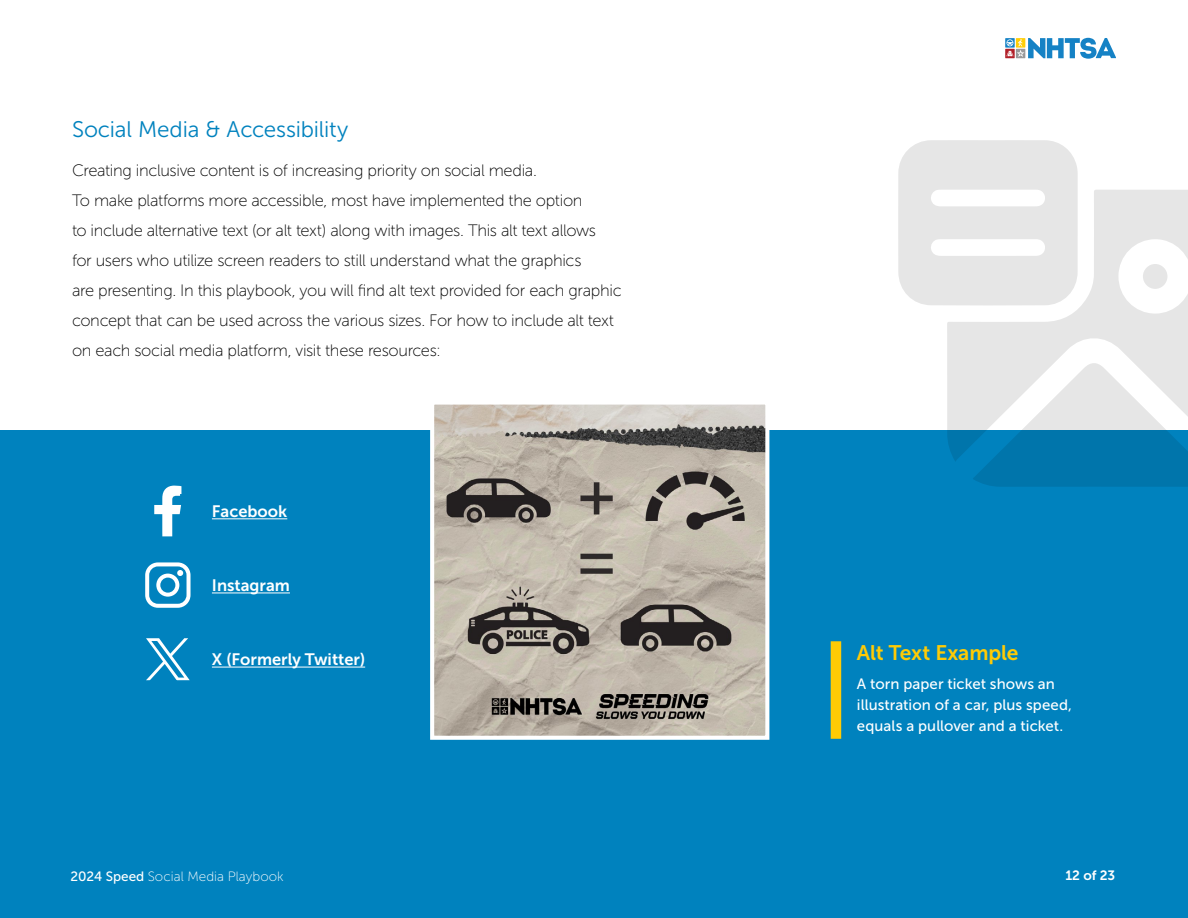
<style>
.page{position:relative;width:1188px;height:918px;background:#fff}
.page>*{position:absolute;margin:0;border:0;box-sizing:border-box;transform-origin:0 0}
.t1{font:22.5px "Museo Sans 300";letter-spacing:-.01em;color:#0082be}
.Image{font:21px "Museo Sans 700";letter-spacing:-.005em;color:#ffcb05}
.Body{font:16.5px/30px "Museo Sans 100";letter-spacing:-.02em;color:#000}
.t2{font:16.5px "Museo Sans 700";color:#fff}
.Image-2{font:15px/21px "Museo Sans 500";letter-spacing:.005em;color:#fff}
.t3{font:13.5px "Museo Sans 100";color:#fff}
.t4{font:13.5px "Museo Sans 700";color:#fff}
.s1{font-family:"Museo Sans 500"}
</style>
<div class="page">
<div style="left:0;top:430px;width:1188px;height:488px;background:#0082be"></div>
<div style="left:1005px;top:49px;width:10px;height:9px;background:#c24f56"></div>
<svg style="left:1006px;top:38px;width:110px;height:21px"></svg>
<svg style="left:947px;top:190px;width:241px;height:271px;fill:#e6e6e6"></svg>
<svg style="left:898px;top:140px;width:180px;height:166px"></svg>
<svg style="left:973px;top:361px;width:215px;height:126px"></svg>
<div style="left:1143px;top:264px;width:24px;height:25px;background:#e6e6e6;border-radius:50%"></div>
<svg style="left:154px;top:486px;width:27px;height:50px"></svg>
<hr style="left:212px;top:518px;width:75px;height:1px;background:#fff">
<svg style="left:145px;top:562px;width:46px;height:46px"></svg>
<hr style="left:212px;top:593px;width:78px;height:1px;background:#fff">
<svg style="left:146px;top:638px;width:44px;height:42px"></svg>
<hr style="left:212px;top:667px;width:153px;height:1px;background:#fff">
<img style="left:435px;top:405px;width:329px;height:330px">
<div style="left:430px;top:400px;width:339px;height:340px;border:4px solid #fff"></div>
<div style="left:831px;top:641px;width:10px;height:98px;background:#ffcb05"></div>
<h2 class="t1" style="left:72px;top:117px;width:278px">Social Media &amp; Accessibility</h2>
<p class="Body" style="left:72px;top:155px;width:551px">Creating inclusive content is of increasing priority on social media.<br>To make platforms more accessible, most have implemented the option<br>to include alternative text (or alt text) along with images. This alt text allows<br>for users who utilize screen readers to still understand what the graphics<br>are presenting. In this playbook, you will find alt text provided for each graphic concept that can be used across the various sizes. For how to include alt text on each social media platform, visit these resources:</p>
<h3 class="t2" style="left:212px;top:502px;width:77px">Facebook</h3>
<h3 class="t2" style="left:212px;top:576px;width:80px">Instagram</h3>
<h3 class="t2" style="left:212px;top:651px;width:155px">X (Formerly Twitter)</h3>
<p class="Image" style="left:857px;top:641px;width:163px">Alt Text Example</p>
<p class="Image-2" style="left:857px;top:673px;width:217px">A torn paper ticket shows an illustration of a car, plus speed, equals a pullover and a ticket.</p>
<p class="t3" style="left:70px;top:869px;width:215px"><span class="s1">2024 Speed</span> Social Media Playbook</p>
<p class="t4" style="left:1065px;top:868px;width:52px">12 of 23</p>
</div>
